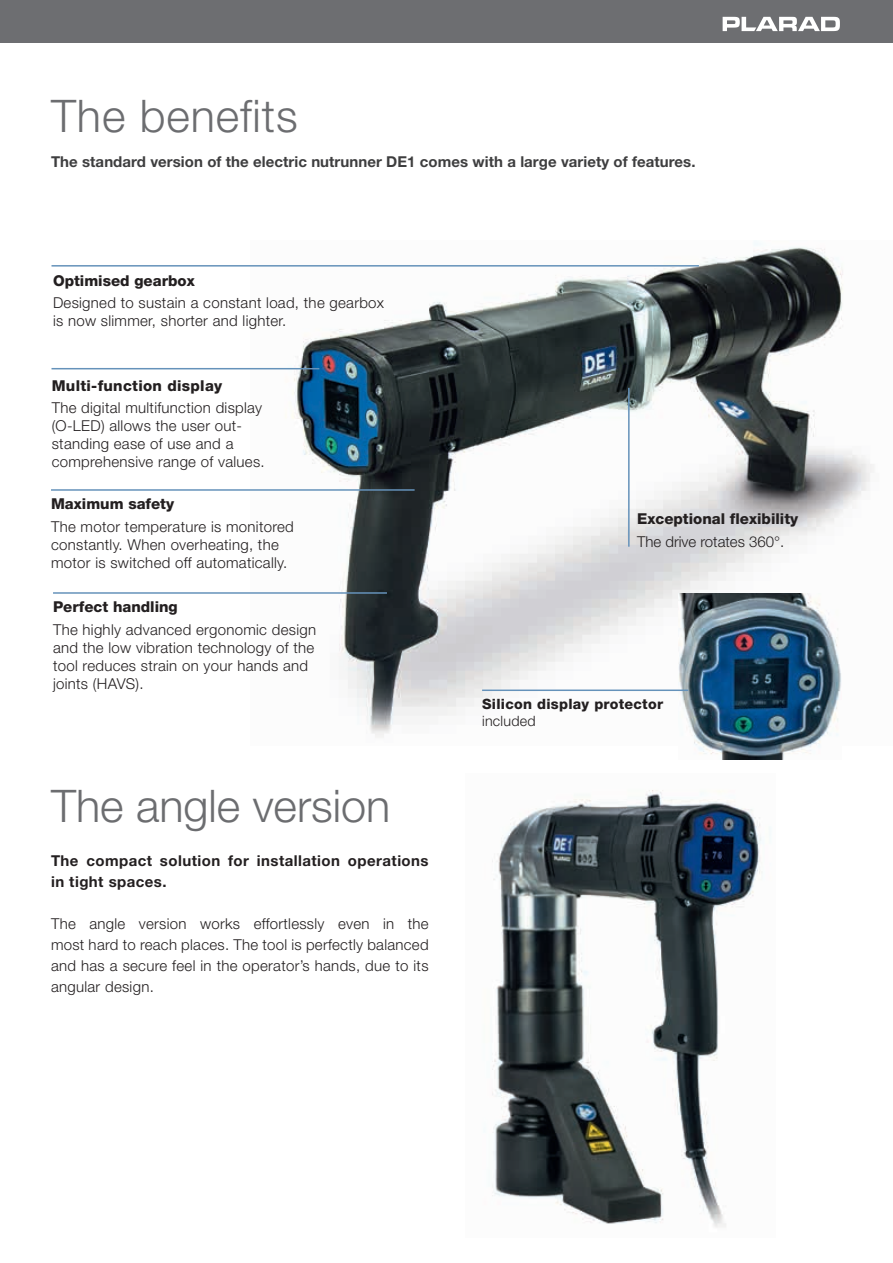
<style>
.page{position:relative;width:893px;height:1263px;background:#fff}
.page>*{position:absolute;margin:0;border:0;box-sizing:border-box;transform-origin:0 0}
.t1{font:300 45px "Helvetica Neue";color:#6c6d70}
.t2{font:300 45px "Helvetica Neue";letter-spacing:.02em;color:#6c6d70}
.t3{font:300 15px/18px "Helvetica Neue";letter-spacing:.02em;color:#231f20}
.t4{font:700 15px "Helvetica Neue";letter-spacing:.005em;color:#3e3e3f}
.t5{font:800 15px "Helvetica Neue";color:#231f20}
.t6{font:700 15px/21px "Helvetica Neue";letter-spacing:.03em;color:#231f20}
.t7{font:800 15px "Helvetica Neue";letter-spacing:.02em;color:#231f20}
.t8{font:300 15px "Helvetica Neue";color:#231f20}
.t9{font:800 14.25px "Helvetica Neue";letter-spacing:.02em;color:#231f20}
.t10{font:300 14.25px "Helvetica Neue";letter-spacing:.02em;color:#231f20}
</style>
<div class="page">
<div style="left:0;top:0;width:893px;height:43px;background:#6c6d70"></div>
<svg style="left:723px;top:17px;width:117px;height:14px"></svg>
<img style="left:492px;top:790px;width:270px;height:438px">
<img style="left:251px;top:242px;width:623px;height:496px">
<hr style="left:53px;top:592px;width:334px;height:2px;background:#6592ba">
<hr style="left:52px;top:368px;width:267px;height:1px;background:#6592ba">
<hr style="left:52px;top:265px;width:647px;height:2px;background:#6592ba">
<hr style="left:628px;top:388px;width:2px;height:159px;background:#6592ba">
<hr style="left:51px;top:489px;width:364px;height:2px;background:#6592ba">
<img style="left:678px;top:594px;width:164px;height:165px">
<hr style="left:482px;top:689px;width:206px;height:2px;background:#6592ba">
<h1 class="t2" style="left:51px;top:89px;width:248px">The benefits</h1>
<p class="t4" style="left:51px;top:152px;width:646px">The standard version of the electric nutrunner DE1 comes with a large variety of features.</p>
<p class="t5" style="left:53px;top:271px;width:143px">Optimised gearbox</p>
<p class="t3" style="left:53px;top:293px;width:333px">Designed to sustain a constant load, the gearbox is now slimmer, shorter and lighter.</p>
<p class="t7" style="left:52px;top:376px;width:172px">Multi-function display</p>
<p class="t3" style="left:52px;top:398px;width:214px">The digital multifunction display (O-LED) allows the user out&shy;standing ease of use and a comprehensive range of values.</p>
<p class="t5" style="left:51px;top:495px;width:125px">Maximum safety</p>
<p class="t3" style="left:51px;top:517px;width:244px">The motor temperature is monitored constantly. When overheating, the motor is switched off automatically.</p>
<p class="t5" style="left:53px;top:598px;width:126px">Perfect handling</p>
<p class="t3" style="left:53px;top:620px;width:265px">The highly advanced ergonomic design and the low vibration technology of the tool reduces strain on your hands and joints (HAVS).</p>
<h1 class="t1" style="left:51px;top:779px;width:341px">The angle version</h1>
<p class="t6" style="left:51px;top:850px;width:379px">The compact solution for installation operations in tight spaces.</p>
<p class="t3" style="left:51px;top:913px;width:379px;line-height:21px;text-align:justify">The angle version works effortlessly even in the most hard to reach places. The tool is perfectly balanced and has a secure feel in the operator’s hands, due to its angular design.</p>
<p class="t5" style="left:637px;top:510px;width:163px">Exceptional flexibility</p>
<p class="t8" style="left:637px;top:532px;width:149px">The drive rotates 360°.</p>
<p class="t9" style="left:482px;top:695px;width:183px">Silicon display protector</p>
<p class="t10" style="left:482px;top:712px;width:55px">included</p>
</div>
